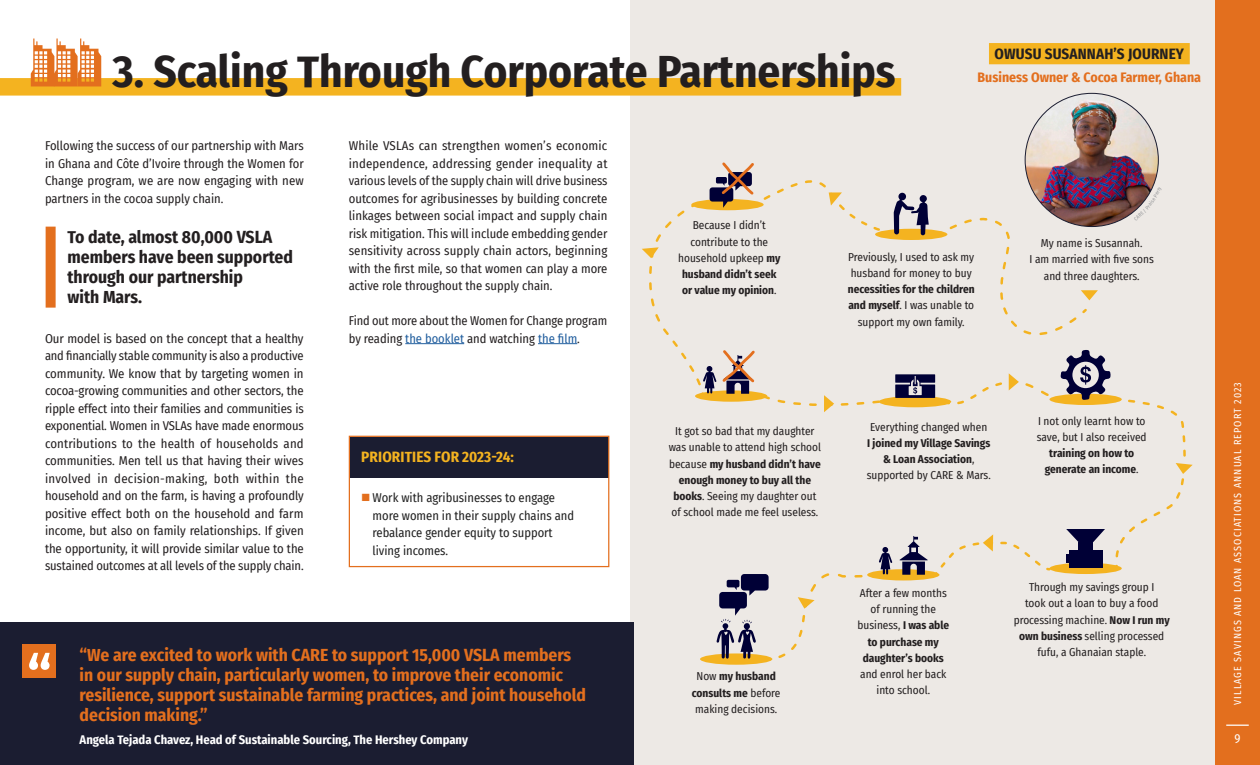
<style>
.page{position:relative;width:1260px;height:765px;background:#fff}
.page>*{position:absolute;margin:0;border:0;box-sizing:border-box;transform-origin:0 0}
.Title_36pt_yellow_bar{font:700 45px "Fira Sans Condensed";color:#231f20}
.Pull_Quote{font:700 17.5px/20px "Fira Sans Condensed";color:#e36f1e}
.PullQuote_Case_Study{font:700 17.5px/20px "Fira Sans Condensed";color:#231f20}
.City_Yellow_Block{font:700 15px "Fira Sans Condensed";letter-spacing:.01em;color:#231f20}
.Priorities{font:700 15px "Fira Sans Condensed";letter-spacing:.01em;color:#f4b320}
.Heading_Orange_12pt{font:700 13.75px "Fira Sans Condensed";color:#e36f1e}
.Text_10_14{font:12.5px/17.5px "Fira Sans Condensed";letter-spacing:-.005em;color:#231f20;text-align:justify}
.Bullet{font:12.5px/17.5px "Fira Sans Condensed";color:#212121}
.Pull_Quote_Author{font:700 12.5px "Fira Sans Condensed";color:#fff}
.t1{font:12.5px "Fira Sans Condensed";color:#fff}
.Text_9_14_ragged{font:11.25px/16.2px "Fira Sans Condensed";color:#231f20;text-align:center}
.t2{font:10px "Fira Sans Condensed";letter-spacing:.11em;color:#fff}
.s1{color:#215e9e}
.s2{color:#e36f1e}
.s3{font-weight:700}
</style>
<div class="page">
<div style="left:630px;top:0;width:630px;height:765px;background:#ede9e5"></div>
<svg style="left:700px;top:653px;width:72px;height:12px"></svg>
<div style="left:0;top:78px;width:901px;height:18px;background:#f4b320"></div>
<svg style="left:31px;top:39px;width:70px;height:47px"></svg>
<hr style="left:405px;top:343px;width:59px;height:1px;background:#215e9e">
<hr style="left:538px;top:343px;width:39px;height:1px;background:#215e9e">
<div style="left:46px;top:227px;width:10px;height:81px;background:#e36f1e"></div>
<div style="left:350px;top:437px;width:258px;height:40px;background:#1b1d31"></div>
<div style="left:349px;top:436px;width:260px;height:131px;border:1px solid #e36f1e"></div>
<img style="left:1025px;top:93px;width:133px;height:134px;border-radius:67px">
<div style="left:989px;top:43px;width:201px;height:21px;background:#f4b320"></div>
<div style="left:0;top:622px;width:633px;height:143px;background:#1b1d31"></div>
<div style="left:22px;top:644px;width:34px;height:34px;background:#e36f1e"></div>
<svg style="left:29px;top:653px;width:21px;height:17px"></svg>
<div style="left:1215px;top:0;width:45px;height:765px;background:#e36f1e"></div>
<svg style="left:1226px;top:725px;width:23px;height:1px"></svg>
<svg style="left:642px;top:160px;width:551px;height:503px"></svg>
<p class="Title_36pt_yellow_bar" style="left:112px;top:34px;width:785px">3. Scaling Through Corporate Partnerships</p>
<p class="City_Yellow_Block" style="left:995px;top:41px;width:191px">OWUSU SUSANNAH’S JOURNEY</p>
<p class="Heading_Orange_12pt" style="left:978px;top:66px;width:225px">Business Owner &amp; Cocoa Farmer, Ghana</p>
<p class="Text_10_14" style="left:45px;top:137px;width:260px">Following the success of our partnership with Mars in Ghana and Côte d’Ivoire through the Women for Change program, we are now engaging with new partners in the cocoa supply chain.</p>
<p class="Text_10_14" style="left:349px;top:137px;width:260px">While VSLAs can strengthen women’s economic independence, addressing gender inequality at various levels of the supply chain will drive business outcomes for agribusinesses by building concrete linkages between social impact and supply chain risk mitigation. This will include embedding gender sensitivity across supply chain actors, beginning with the first mile, so that women can play a more active role throughout the supply chain.</p>
<p class="Text_10_14" style="left:349px;top:312px;width:260px">Find out more about the Women for Change program by reading <span class="s1">the booklet</span> and watching <span class="s1">the film</span>.</p>
<p class="PullQuote_Case_Study" style="left:68px;top:226px;width:227px">To date, almost 80,000 VSLA members have been supported through our partnership<br>with Mars.</p>
<p class="Text_10_14" style="left:45px;top:329px;width:260px">Our model is based on the concept that a healthy and financially stable community is also a productive community. We know that by targeting women in cocoa-growing communities and other sectors, the ripple effect into their families and communities is exponential. Women in VSLAs have made enormous contributions to the health of households and communities. Men tell us that having their wives involved in decision-making, both within the household and on the farm, is having a profoundly positive effect both on the household and farm income, but also on family relationships. If given the opportunity, it will provide similar value to the sustained outcomes at all levels of the supply chain.</p>
<p class="Priorities" style="left:361px;top:444px;width:154px">PRIORITIES FOR 2023-24:</p>
<p class="Bullet" style="left:372px;top:489px;width:203px;text-indent:-11px"><span class="s2">■</span> Work with agribusinesses to engage more women in their supply chains and rebalance gender equity to support living incomes.</p>
<p class="Pull_Quote" style="left:80px;top:644px;width:508px">“We are excited to work with CARE to support 15,000 VSLA members in our supply chain, particularly women, to improve their economic resilience, support sustainable farming practices, and joint household decision making.”</p>
<p class="Pull_Quote_Author" style="left:80px;top:730px;width:390px">Angela Tejada Chavez, Head of Sustainable Sourcing, The Hershey Company</p>
<p class="Text_9_14_ragged" style="left:678px;top:217px;width:104px">Because I didn’t contribute to the household upkeep <span class="s3">my husband didn’t seek or value my opinion</span>.</p>
<p class="Text_9_14_ragged" style="left:848px;top:248px;width:128px">Previously, I used to ask my husband for money to buy <span class="s3">necessities for the children and myself</span>. I was unable to support my own family.</p>
<p class="Text_9_14_ragged" style="left:1030px;top:235px;width:126px">My name is Susannah.<br>I am married with five sons and three daughters.</p>
<p class="Text_9_14_ragged" style="left:669px;top:423px;width:154px">It got so bad that my daughter was unable to attend high school because <span class="s3">my husband didn’t have enough money to buy all the books</span>. Seeing my daughter out of school made me feel useless.</p>
<p class="Text_9_14_ragged" style="left:867px;top:418px;width:126px">Everything changed when<br><span class="s3">I joined my Village Savings &amp; Loan Association</span>, supported by CARE &amp; Mars.</p>
<p class="Text_9_14_ragged" style="left:1037px;top:412px;width:111px">I not only learnt how to save, but I also received <span class="s3">training on how to generate an income</span>.</p>
<p class="Text_9_14_ragged" style="left:692px;top:668px;width:90px">Now <span class="s3">my husband consults me</span> before making decisions.</p>
<p class="Text_9_14_ragged" style="left:858px;top:584px;width:93px">After a few months of running the business, <span class="s3">I was able to purchase my daughter’s books </span>and enrol her back into school.</p>
<p class="Text_9_14_ragged" style="left:1014px;top:579px;width:157px">Through my savings group I<br>took out a loan to buy a food processing machine. <span class="s3">Now I run my own business</span> selling processed fufu, a Ghanaian staple.</p>
<p class="t2" style="left:1230px;top:705px;width:324px;rotate:-90deg">VILLAGE SAVINGS AND LOAN ASSOCIATIONS ANNUAL REPORT 2023</p>
<p class="t1" style="left:1234px;top:729px;width:8px">9</p>
</div>
